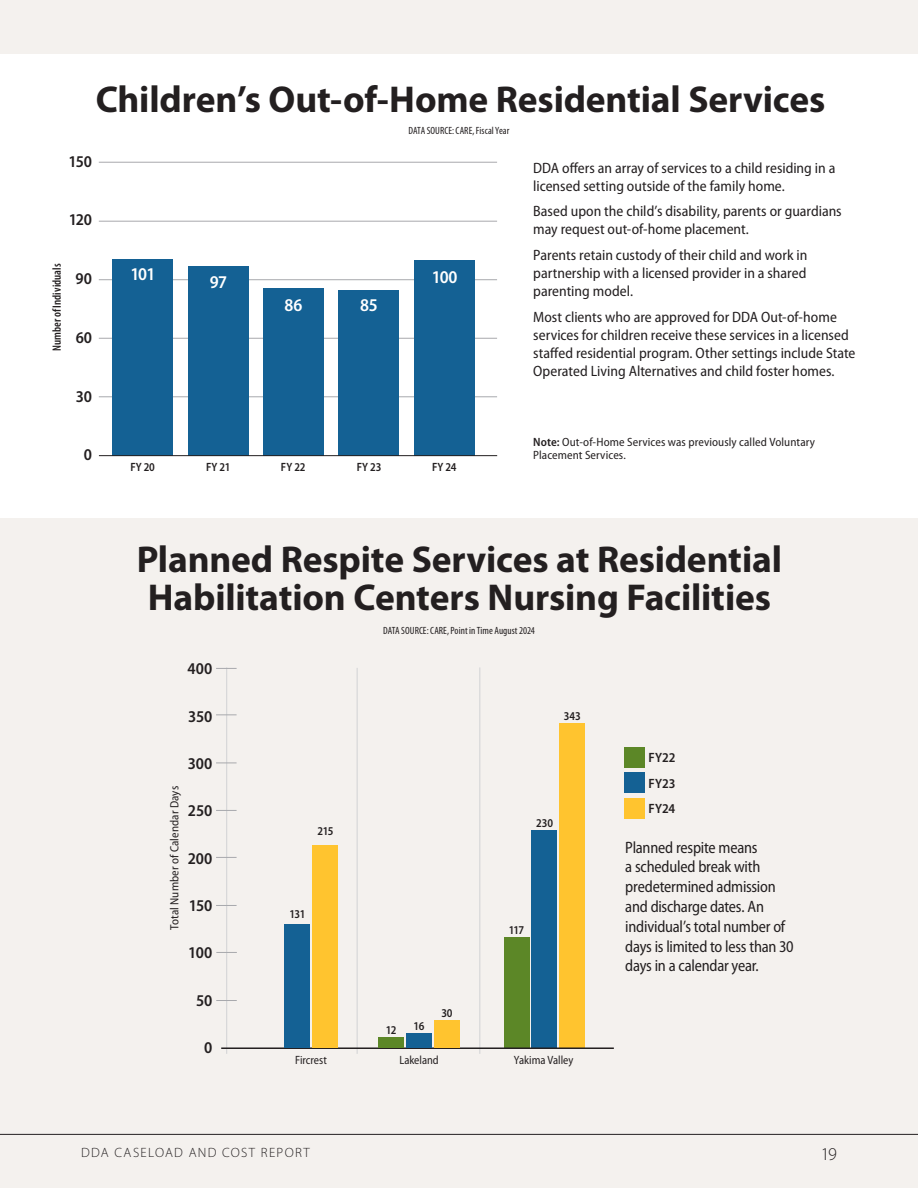
<style>
.page{position:relative;width:918px;height:1188px;background:#f4f1ee}
.page>*{position:absolute;margin:0;border:0;box-sizing:border-box;transform-origin:0 0}
.t1{font:700 37.5px/37.5px "Myriad Pro";letter-spacing:-.005em;color:#231f20}
.t2{font:600 semi-condensed 18px "Myriad Pro";letter-spacing:-.03em;color:#fff}
.t3{font:300 18px "Myriad Pro";color:#231f20}
.t4{font:semi-condensed 16.5px/19.8px "Myriad Pro";letter-spacing:-.015em;color:#231f20;scale:.95 1}
.t5{font:600 semi-condensed 16.5px "Myriad Pro";letter-spacing:-.01em;color:#231f20}
.t6{font:semi-condensed 15px/18px "Myriad Pro";color:#231f20}
.t7{font:300 13.5px "Myriad Pro";letter-spacing:.1em;color:#231f20}
.t8{font:600 semi-condensed 13.5px "Myriad Pro";letter-spacing:.005em;color:#231f20}
.t9{font:semi-condensed 12px/13.5px "Myriad Pro";letter-spacing:.005em;color:#231f20}
.t10{font:600 semi-condensed 12px "Myriad Pro";letter-spacing:-.01em;color:#231f20;scale:.95 1}
.t11{font:semi-condensed 12px "Myriad Pro";letter-spacing:.005em;color:#231f20;scale:.95 1}
.t12{font:600 condensed 12px "Myriad Pro";letter-spacing:.005em;color:#231f20}
.t13{font:condensed 10.5px "Myriad Pro";letter-spacing:.005em;color:#231f20}
.s1{font-weight:600}
</style>
<div class="page">
<div style="left:0;top:54px;width:918px;height:463px;background:#fff"></div>
<hr style="left:0;top:1134px;width:918px;height:1px;background:#231f20">
<hr style="left:99px;top:221px;width:398px;height:1px;background:#a8a9ad">
<hr style="left:99px;top:279px;width:398px;height:1px;background:#a8a9ad">
<hr style="left:99px;top:338px;width:398px;height:1px;background:#a8a9ad">
<hr style="left:99px;top:396px;width:398px;height:1px;background:#a8a9ad">
<hr style="left:99px;top:162px;width:398px;height:1px;background:#a8a9ad">
<div style="left:414px;top:260px;width:60px;height:195px;background:#146194"></div>
<div style="left:339px;top:290px;width:60px;height:165px;background:#146194"></div>
<div style="left:263px;top:288px;width:61px;height:167px;background:#146194"></div>
<div style="left:188px;top:266px;width:60px;height:189px;background:#146194"></div>
<div style="left:113px;top:259px;width:60px;height:196px;background:#146194"></div>
<hr style="left:99px;top:455px;width:398px;height:1px;background:#231f20">
<div style="left:625px;top:773px;width:20px;height:20px;background:#146194"></div>
<div style="left:625px;top:747px;width:20px;height:20px;background:#5c8727"></div>
<div style="left:625px;top:798px;width:20px;height:20px;background:#ffc42f"></div>
<div style="left:560px;top:723px;width:25px;height:325px;background:#ffc42f"></div>
<div style="left:532px;top:830px;width:25px;height:218px;background:#146194"></div>
<div style="left:504px;top:937px;width:25px;height:111px;background:#5c8727"></div>
<hr style="left:226px;top:667px;width:1px;height:387px;background:#d1d2d4">
<hr style="left:479px;top:667px;width:1px;height:387px;background:#d1d2d4">
<svg style="left:216px;top:668px;width:21px;height:1px"></svg>
<svg style="left:216px;top:810px;width:21px;height:1px"></svg>
<svg style="left:216px;top:857px;width:21px;height:1px"></svg>
<hr style="left:357px;top:668px;width:1px;height:386px;background:#d1d2d4">
<svg style="left:216px;top:1000px;width:21px;height:1px"></svg>
<svg style="left:216px;top:952px;width:21px;height:1px"></svg>
<svg style="left:216px;top:762px;width:21px;height:1px"></svg>
<hr style="left:221px;top:1047px;width:393px;height:2px;background:#231f20">
<svg style="left:216px;top:905px;width:21px;height:1px"></svg>
<svg style="left:216px;top:714px;width:21px;height:1px"></svg>
<div style="left:434px;top:1020px;width:26px;height:28px;background:#ffc42f"></div>
<div style="left:406px;top:1033px;width:26px;height:15px;background:#146194"></div>
<div style="left:379px;top:1037px;width:25px;height:11px;background:#5c8727"></div>
<div style="left:313px;top:845px;width:25px;height:203px;background:#ffc42f"></div>
<div style="left:285px;top:924px;width:25px;height:124px;background:#146194"></div>
<p class="t12" style="left:50px;top:351px;width:89px;rotate:-90deg">Number of Individuals</p>
<p class="t1" style="left:96px;top:81px;width:731px">Children’s Out-of-Home Residential Services</p>
<p class="t5" style="left:69px;top:152px;width:25px">150</p>
<p class="t5" style="left:69px;top:211px;width:25px">120</p>
<p class="t5" style="left:76px;top:270px;width:18px">90</p>
<p class="t5" style="left:76px;top:328px;width:18px">60</p>
<p class="t5" style="left:76px;top:387px;width:18px">30</p>
<p class="t13" style="left:409px;top:125px;width:102px">DATA SOURCE: CARE, Fiscal Year</p>
<p class="t2" style="left:130px;top:264px;width:26px">101</p>
<p class="t2" style="left:432px;top:267px;width:27px">100</p>
<p class="t2" style="left:210px;top:272px;width:19px">97</p>
<p class="t2" style="left:285px;top:295px;width:19px">86</p>
<p class="t2" style="left:360px;top:295px;width:19px">85</p>
<p class="t6" style="left:533px;top:159px;width:304px">DDA offers an array of services to a child residing in a licensed setting outside of the family home.</p>
<p class="t6" style="left:533px;top:203px;width:310px">Based upon the child’s disability, parents or guardians may request out-of-home placement.</p>
<p class="t6" style="left:533px;top:246px;width:276px;text-align:justify">Parents retain custody of their child and work in partnership with a licensed provider in a shared parenting model.</p>
<p class="t6" style="left:533px;top:308px;width:324px">Most clients who are approved for DDA Out-of-home services for children receive these services in a licensed staffed residential program. Other settings include State Operated Living Alternatives and child foster homes.</p>
<p class="t5" style="left:84px;top:446px;width:10px">0</p>
<p class="t10" style="left:130px;top:461px;width:27px">FY 20</p>
<p class="t10" style="left:206px;top:461px;width:27px">FY 21</p>
<p class="t10" style="left:281px;top:461px;width:27px">FY 22</p>
<p class="t10" style="left:357px;top:461px;width:27px">FY 23</p>
<p class="t10" style="left:432px;top:461px;width:27px">FY 24</p>
<p class="t9" style="left:533px;top:435px;width:283px"><span class="s1">Note:</span> Out-of-Home Services was previously called Voluntary<br>Placement Services.</p>
<p class="t1" style="left:137px;top:541px;width:647px">Planned Respite Services at Residential<br>Habilitation Centers Nursing Facilities</p>
<p class="t5" style="left:187px;top:660px;width:27px">400</p>
<p class="t5" style="left:188px;top:707px;width:26px">350</p>
<p class="t5" style="left:188px;top:754px;width:26px">300</p>
<p class="t5" style="left:188px;top:802px;width:26px">250</p>
<p class="t5" style="left:188px;top:849px;width:26px">200</p>
<p class="t5" style="left:189px;top:896px;width:25px">150</p>
<p class="t5" style="left:188px;top:944px;width:26px">100</p>
<p class="t5" style="left:196px;top:991px;width:18px">50</p>
<p class="t5" style="left:204px;top:1039px;width:10px">0</p>
<p class="t9" style="left:168px;top:930px;width:146px;rotate:-90deg">Total Number of Calendar Days</p>
<p class="t10" style="left:317px;top:825px;width:18px">215</p>
<p class="t10" style="left:290px;top:908px;width:18px">131</p>
<p class="t13" style="left:383px;top:625px;width:153px">DATA SOURCE: CARE, Point in Time August 2024</p>
<p class="t10" style="left:564px;top:709px;width:19px">343</p>
<p class="t10" style="left:386px;top:1023px;width:13px">12</p>
<p class="t10" style="left:414px;top:1019px;width:13px">16</p>
<p class="t10" style="left:441px;top:1006px;width:13px">30</p>
<p class="t10" style="left:536px;top:817px;width:19px">230</p>
<p class="t10" style="left:509px;top:924px;width:18px">117</p>
<p class="t11" style="left:295px;top:1054px;width:35px">Fircrest</p>
<p class="t11" style="left:399px;top:1054px;width:43px">Lakeland</p>
<p class="t11" style="left:514px;top:1054px;width:64px">Yakima Valley</p>
<p class="t8" style="left:648px;top:750px;width:29px">FY22</p>
<p class="t8" style="left:648px;top:776px;width:29px">FY23</p>
<p class="t8" style="left:648px;top:801px;width:28px">FY24</p>
<p class="t4" style="left:625px;top:838px;width:179px">Planned respite means<br>a scheduled break with predetermined admission and discharge dates. An individual’s total number of days is limited to less than 30 days in a calendar year.</p>
<p class="t7" style="left:81px;top:1145px;width:230px">DDA CASELOAD AND COST REPORT</p>
<p class="t3" style="left:821px;top:1144px;width:18px">19</p>
</div>
